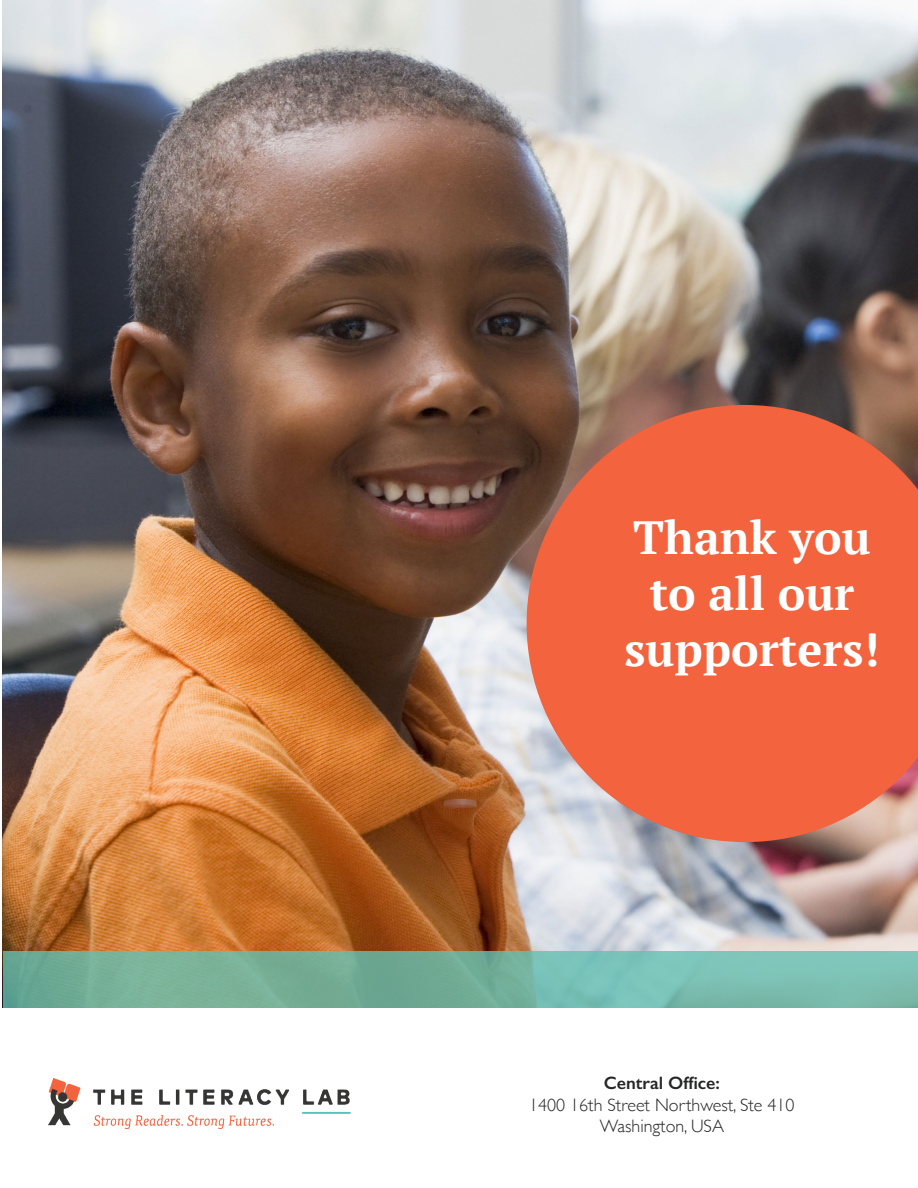
<style>
.page{position:relative;width:918px;height:1188px;background:#fff}
.page>*{position:absolute;margin:0;border:0;box-sizing:border-box;transform-origin:0 0}
.t1{font:700 46.5px/55.8px "PT Serif";color:#fff;text-align:center}
.t2{font:300 18px/21.6px "Gill Sans";color:#252726;text-align:center}
.t3{font:600 18px "Gill Sans";color:#252726}
</style>
<div class="page">
<img style="left:3px;top:0;width:915px;height:951px">
<svg style="left:527px;top:405px;width:391px;height:437px;background:#e46a4a"></svg>
<svg style="left:3px;top:951px;width:915px;height:56px;background:#76b5a2"></svg>
<img style="left:48px;top:1079px;width:303px;height:50px">
<h1 class="t1" style="left:625px;top:509px;width:256px">Thank you to all our supporters!</h1>
<p class="t3" style="left:604px;top:1072px;width:118px">Central Office:</p>
<p class="t2" style="left:529px;top:1093px;width:267px">1400 16th Street Northwest, Ste 410<br>Washington, USA</p>
</div>
